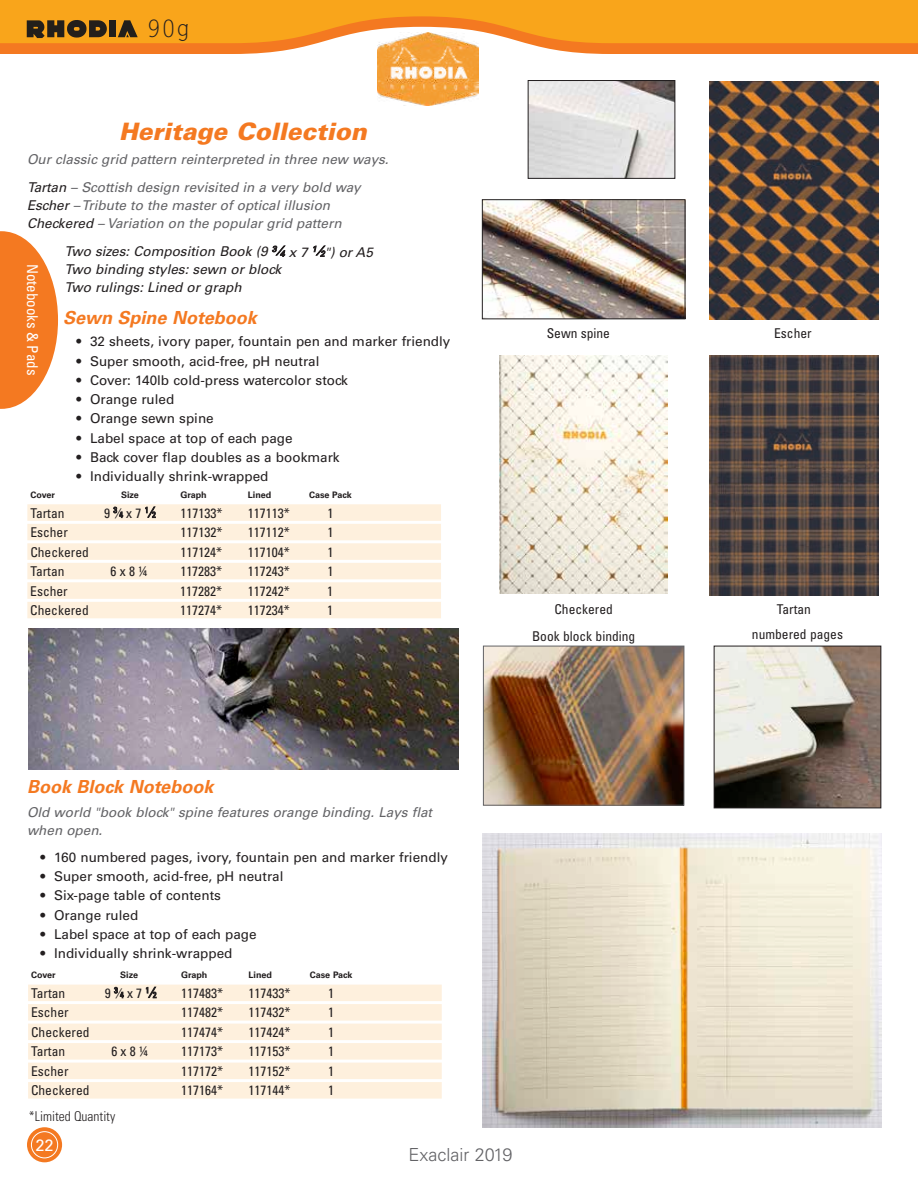
<style>
.page{position:relative;width:918px;height:1188px;background:#fff}
.page>*{position:absolute;margin:0;border:0;box-sizing:border-box;transform-origin:0 0}
.t1{font:italic 900 24px "Univers";color:#f47921}
.t2{font:24px "Letter Gothic Std";color:#231f20}
.t3{font:italic 700 18px "Univers";color:#f47921}
.t4{font:300 18px "Univers";color:#636366}
.t5{font:16.5px "Univers";color:#fff}
.t6{font:condensed 15px "Univers";color:#fff}
.t7{font:13.5px "Univers";color:#231f20}
.t8{font:condensed 13.5px "Univers";color:#231f20}
.t9{font:italic 13.5px/18px "Univers";color:#636366}
.t10{font:italic 13.5px/18px "Univers";color:#231f20}
.t11{font:300 condensed 13.5px "Univers";color:#231f20}
.t12{font:700 9px "Univers";color:#231f20}
.s1{color:#231f20}
.s2{font-size:12.75px}
.s3{font-size:8.25px}
.s4{font-style:italic;font-size:12.75px}
</style>
<div class="page">
<div style="left:27px;top:1127px;width:35px;height:35px;background:#f47921;border-radius:50%"></div>
<div style="left:31px;top:1131px;width:27px;height:27px;border:1px solid #fff;border-radius:50%"></div>
<svg style="left:272px;top:246px;width:13px;height:11px"></svg>
<svg style="left:313px;top:246px;width:12px;height:11px"></svg>
<img style="left:709px;top:356px;width:170px;height:239px">
<img style="left:500px;top:356px;width:168px;height:238px">
<img style="left:709px;top:81px;width:169px;height:239px">
<img style="left:484px;top:202px;width:199px;height:115px">
<div style="left:482px;top:200px;width:203px;height:119px;border:1px solid #231f20"></div>
<img style="left:485px;top:648px;width:197px;height:155px">
<div style="left:483px;top:646px;width:201px;height:159px;border:1px solid #636366"></div>
<img style="left:378px;top:54px;width:100px;height:51px">
<img style="left:530px;top:82px;width:143px;height:95px">
<div style="left:528px;top:80px;width:147px;height:99px;border:1px solid #231f20"></div>
<img style="left:716px;top:648px;width:163px;height:158px">
<div style="left:714px;top:646px;width:167px;height:162px;border:1px solid #231f20"></div>
<img style="left:28px;top:629px;width:431px;height:141px">
<div style="left:27px;top:504px;width:414px;height:17px;background:#fef0dd"></div>
<div style="left:27px;top:524px;width:414px;height:16px;background:#fef0dd"></div>
<div style="left:27px;top:543px;width:414px;height:17px;background:#fef0dd"></div>
<div style="left:27px;top:563px;width:414px;height:16px;background:#fef0dd"></div>
<div style="left:27px;top:582px;width:414px;height:17px;background:#fef0dd"></div>
<div style="left:27px;top:602px;width:414px;height:16px;background:#fef0dd"></div>
<svg style="left:113px;top:507px;width:10px;height:11px"></svg>
<svg style="left:145px;top:507px;width:11px;height:11px"></svg>
<div style="left:28px;top:985px;width:414px;height:16px;background:#fef0dd"></div>
<div style="left:28px;top:1004px;width:414px;height:17px;background:#fef0dd"></div>
<div style="left:28px;top:1024px;width:414px;height:16px;background:#fef0dd"></div>
<div style="left:28px;top:1043px;width:414px;height:17px;background:#fef0dd"></div>
<div style="left:28px;top:1063px;width:414px;height:16px;background:#fef0dd"></div>
<div style="left:28px;top:1082px;width:414px;height:17px;background:#fef0dd"></div>
<svg style="left:114px;top:987px;width:10px;height:11px"></svg>
<svg style="left:146px;top:987px;width:10px;height:11px"></svg>
<svg style="left:0;top:0;width:918px;height:54px;background:#f29f2e"></svg>
<img style="left:483px;top:833px;width:398px;height:294px">
<svg style="left:0;top:231px;width:58px;height:178px"></svg>
<h1 class="t2" style="left:147px;top:15px;width:45px">90g</h1>
<h1 class="t1" style="left:119px;top:116px;width:249px">Heritage Collection</h1>
<p class="t9" style="left:27px;top:145px;width:363px;line-height:28.5px">Our classic grid pattern reinterpreted in three new ways.<br><span class="s1">Tartan</span> – Scottish design revisited in a very bold way</p>
<p class="t9" style="left:27px;top:196px;width:316px"><span class="s1">Escher</span> – Tribute to the master of optical illusion<br><span class="s1">Checkered</span> – Variation on the popular grid pattern</p>
<p class="t10" style="left:64px;top:243px;width:310px">Two sizes: Composition Book (9 <sup>3</sup><span class="s2">/</span><span class="s3">4</span> x 7 <sup>1</sup><span class="s2">/</span><span class="s3">2</span>") or A5<br>Two binding styles: sewn or block<br>Two rulings: Lined or graph</p>
<p class="t6" style="left:42px;top:264px;width:113px;rotate:90deg">Notebooks &amp; Pads</p>
<h2 class="t3" style="left:63px;top:307px;width:195px">Sewn Spine Notebook</h2>
<p class="t7" style="left:76px;top:333px;width:375px">• 32 sheets, ivory paper, fountain pen and marker friendly</p>
<p class="t7" style="left:76px;top:353px;width:245px">• Super smooth, acid-free, pH neutral</p>
<p class="t7" style="left:76px;top:372px;width:273px">• Cover: 140lb cold-press watercolor stock</p>
<p class="t7" style="left:76px;top:391px;width:99px">• Orange ruled</p>
<p class="t7" style="left:76px;top:411px;width:139px">• Orange sewn spine</p>
<p class="t7" style="left:76px;top:430px;width:218px">• Label space at top of each page</p>
<p class="t7" style="left:76px;top:449px;width:265px">• Back cover flap doubles as a bookmark</p>
<p class="t7" style="left:76px;top:468px;width:193px">• Individually shrink-wrapped</p>
<p class="t12" style="left:30px;top:490px;width:26px">Cover</p>
<p class="t12" style="left:121px;top:490px;width:19px">Size</p>
<p class="t12" style="left:180px;top:490px;width:28px">Graph</p>
<p class="t12" style="left:248px;top:490px;width:25px">Lined</p>
<p class="t12" style="left:309px;top:490px;width:44px">Case Pack</p>
<p class="t8" style="left:30px;top:504px;width:36px">Tartan</p>
<p class="t8" style="left:104px;top:504px;width:54px">9 <sup>3</sup>⁄<span class="s3">4</span> x 7 <sup>1</sup><span class="s4">/</span><span class="s3">2</span></p>
<p class="t8" style="left:180px;top:504px;width:43px">117133*</p>
<p class="t8" style="left:248px;top:504px;width:43px">117113*</p>
<p class="t8" style="left:327px;top:504px;width:7px">1</p>
<p class="t8" style="left:30px;top:524px;width:39px">Escher</p>
<p class="t8" style="left:180px;top:524px;width:43px">117132*</p>
<p class="t8" style="left:248px;top:524px;width:43px">117112*</p>
<p class="t8" style="left:327px;top:524px;width:7px">1</p>
<p class="t8" style="left:30px;top:543px;width:60px">Checkered</p>
<p class="t8" style="left:180px;top:543px;width:43px">117124*</p>
<p class="t8" style="left:248px;top:543px;width:43px">117104*</p>
<p class="t8" style="left:327px;top:543px;width:7px">1</p>
<p class="t8" style="left:30px;top:563px;width:36px">Tartan</p>
<p class="t8" style="left:111px;top:563px;width:38px">6 x 8 ¼</p>
<p class="t8" style="left:180px;top:563px;width:43px">117283*</p>
<p class="t8" style="left:248px;top:563px;width:43px">117243*</p>
<p class="t8" style="left:327px;top:563px;width:7px">1</p>
<p class="t8" style="left:30px;top:582px;width:39px">Escher</p>
<p class="t8" style="left:180px;top:582px;width:43px">117282*</p>
<p class="t8" style="left:248px;top:582px;width:43px">117242*</p>
<p class="t8" style="left:327px;top:582px;width:7px">1</p>
<p class="t8" style="left:30px;top:602px;width:60px">Checkered</p>
<p class="t8" style="left:180px;top:602px;width:43px">117274*</p>
<p class="t8" style="left:248px;top:602px;width:43px">117234*</p>
<p class="t8" style="left:327px;top:602px;width:7px">1</p>
<p class="t8" style="left:547px;top:325px;width:65px">Sewn spine</p>
<p class="t8" style="left:774px;top:325px;width:39px">Escher</p>
<p class="t8" style="left:554px;top:601px;width:60px">Checkered</p>
<p class="t8" style="left:777px;top:601px;width:36px">Tartan</p>
<p class="t8" style="left:532px;top:627px;width:105px">Book block binding</p>
<p class="t8" style="left:752px;top:626px;width:93px">numbered pages</p>
<h2 class="t3" style="left:27px;top:776px;width:188px">Book Block Notebook</h2>
<p class="t9" style="left:27px;top:803px;width:407px">Old world "book block" spine features orange binding. Lays flat when open.</p>
<p class="t7" style="left:40px;top:849px;width:409px">• 160 numbered pages, ivory, fountain pen and marker friendly</p>
<p class="t7" style="left:40px;top:868px;width:245px">• Super smooth, acid-free, pH neutral</p>
<p class="t7" style="left:40px;top:888px;width:182px">• Six-page table of contents</p>
<p class="t7" style="left:40px;top:907px;width:99px">• Orange ruled</p>
<p class="t7" style="left:40px;top:926px;width:218px">• Label space at top of each page</p>
<p class="t7" style="left:40px;top:945px;width:193px">• Individually shrink-wrapped</p>
<p class="t12" style="left:31px;top:970px;width:26px">Cover</p>
<p class="t12" style="left:120px;top:970px;width:19px">Size</p>
<p class="t12" style="left:181px;top:970px;width:28px">Graph</p>
<p class="t12" style="left:249px;top:970px;width:25px">Lined</p>
<p class="t12" style="left:310px;top:970px;width:44px">Case Pack</p>
<p class="t8" style="left:31px;top:985px;width:36px">Tartan</p>
<p class="t8" style="left:105px;top:985px;width:54px">9 <sup>3</sup>⁄<span class="s3">4</span> x 7 <sup>1</sup><span class="s4">/</span><span class="s3">2</span></p>
<p class="t8" style="left:181px;top:985px;width:43px">117483*</p>
<p class="t8" style="left:249px;top:985px;width:43px">117433*</p>
<p class="t8" style="left:328px;top:985px;width:7px">1</p>
<p class="t8" style="left:31px;top:1004px;width:39px">Escher</p>
<p class="t8" style="left:181px;top:1004px;width:43px">117482*</p>
<p class="t8" style="left:249px;top:1004px;width:43px">117432*</p>
<p class="t8" style="left:328px;top:1004px;width:7px">1</p>
<p class="t8" style="left:31px;top:1023px;width:60px">Checkered</p>
<p class="t8" style="left:181px;top:1023px;width:43px">117474*</p>
<p class="t8" style="left:249px;top:1023px;width:43px">117424*</p>
<p class="t8" style="left:328px;top:1023px;width:7px">1</p>
<p class="t8" style="left:31px;top:1043px;width:36px">Tartan</p>
<p class="t8" style="left:111px;top:1043px;width:38px">6 x 8 ¼</p>
<p class="t8" style="left:181px;top:1043px;width:43px">117173*</p>
<p class="t8" style="left:249px;top:1043px;width:43px">117153*</p>
<p class="t8" style="left:328px;top:1043px;width:7px">1</p>
<p class="t8" style="left:31px;top:1062px;width:39px">Escher</p>
<p class="t8" style="left:181px;top:1062px;width:43px">117172*</p>
<p class="t8" style="left:249px;top:1062px;width:43px">117152*</p>
<p class="t8" style="left:328px;top:1062px;width:7px">1</p>
<p class="t8" style="left:31px;top:1082px;width:60px">Checkered</p>
<p class="t8" style="left:181px;top:1082px;width:43px">117164*</p>
<p class="t8" style="left:249px;top:1082px;width:43px">117144*</p>
<p class="t8" style="left:328px;top:1082px;width:7px">1</p>
<p class="t11" style="left:29px;top:1108px;width:88px">*Limited Quantity</p>
<p class="t5" style="left:35px;top:1135px;width:20px">22</p>
<h2 class="t4" style="left:408px;top:1144px;width:106px">Exaclair 2019</h2>
</div>
